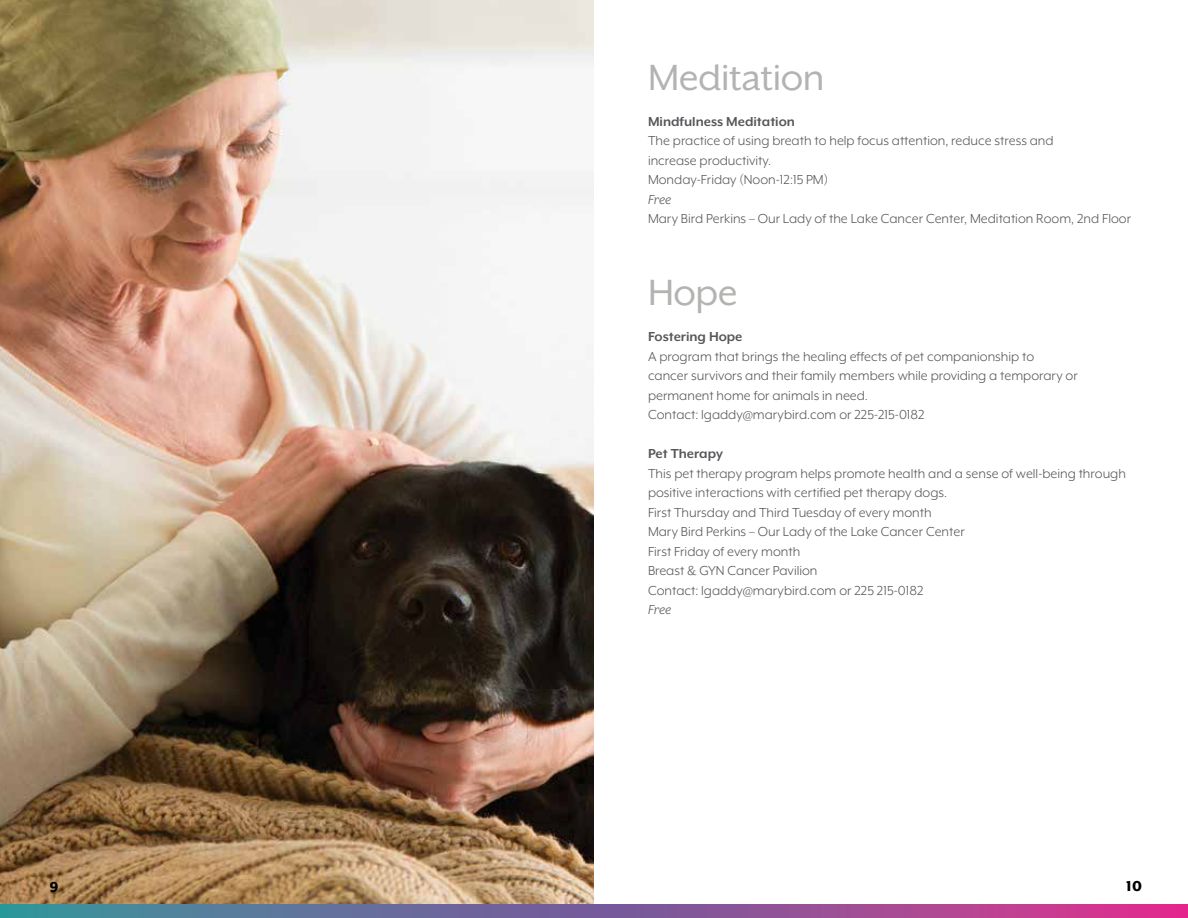
<style>
.page{position:relative;width:1188px;height:918px;background:#fff}
.page>*{position:absolute;margin:0;border:0;box-sizing:border-box;transform-origin:0 0}
.t1{font:42px "Mr Eaves XL San OT";letter-spacing:-.01em;color:#b3b4b2}
.t2{font:800 16.5px "Mr Eaves XL Mod OT";color:#000}
.t3{font:15px/19.5px "Mr Eaves XL Mod OT";color:#55575a}
.t4{font:700 15px "Mr Eaves XL Mod OT";color:#55575a}
.t5{font:italic 15px "Mr Eaves XL San OT";color:#55575a}
</style>
<div class="page">
<img style="left:0;top:0;width:594px;height:904px">
<svg style="left:0;top:904px;width:1188px;height:14px;background:#815f98"></svg>
<h1 class="t1" style="left:648px;top:56px;width:178px">Meditation</h1>
<p class="t4" style="left:648px;top:114px;width:148px">Mindfulness Meditation</p>
<p class="t3" style="left:648px;top:131px;width:407px">The practice of using breath to help focus attention, reduce stress and increase productivity.<br>Monday-Friday (Noon-12:15 PM)</p>
<p class="t5" style="left:648px;top:192px;width:25px">Free</p>
<p class="t3" style="left:648px;top:209px;width:485px">Mary Bird Perkins – Our Lady of the Lake Cancer Center, Meditation Room, 2nd Floor</p>
<h1 class="t1" style="left:648px;top:272px;width:91px">Hope</h1>
<p class="t4" style="left:648px;top:329px;width:96px">Fostering Hope</p>
<p class="t3" style="left:648px;top:347px;width:431px">A program that brings the healing effects of pet companionship to cancer survivors and their family members while providing a temporary or permanent home for animals in need.<br>Contact: lgaddy@marybird.com or 225-215-0182</p>
<p class="t4" style="left:648px;top:446px;width:76px">Pet Therapy</p>
<p class="t3" style="left:648px;top:464px;width:480px">This pet therapy program helps promote health and a sense of well-being through positive interactions with certified pet therapy dogs.<br>First Thursday and Third Tuesday of every month<br>Mary Bird Perkins – Our Lady of the Lake Cancer Center<br>First Friday of every month<br>Breast &amp; GYN Cancer Pavilion<br>Contact: lgaddy@marybird.com or 225 215-0182</p>
<p class="t5" style="left:648px;top:602px;width:25px">Free</p>
<p class="t2" style="left:49px;top:879px;width:11px">9</p>
<p class="t2" style="left:1126px;top:878px;width:17px">10</p>
</div>
